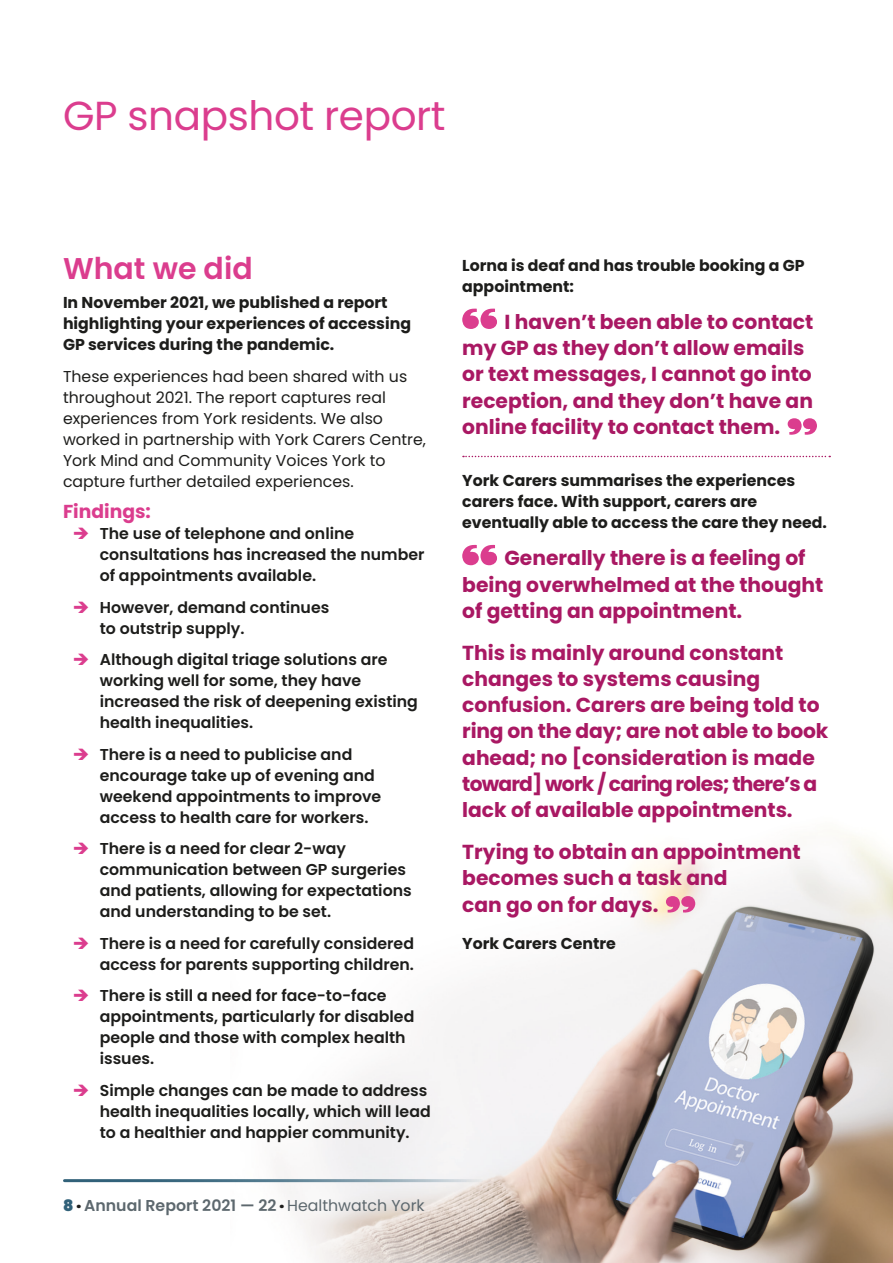
<style>
.page{position:relative;width:893px;height:1263px;background:#fff}
.page>*{position:absolute;margin:0;border:0;box-sizing:border-box;transform-origin:0 0}
.t1{font:40.5px "Poppins";letter-spacing:-.01em;color:#db3d8e}
.t2{font:600 30px "Poppins";color:#db3d8e}
.t3{font:700 20.25px/26.2px "Poppins";color:#a91863}
.t4{font:700 18.75px "Poppins";color:#db3d8e}
.t5{font:600 15.75px/21px "Poppins";color:#1d1d1b}
.t6{font:700 15.75px/21px "Poppins";color:#1d1d1b}
.t7{font:15.75px/21px "Poppins";color:#1d1d1b}
.t8{font:600 15.75px "Poppins";color:#5d686e}
.s1{font-weight:900;color:#316179}
.s2{font-weight:900;color:#1d1d1b}
.s3{font-weight:400}
</style>
<div class="page">
<img style="left:230px;top:835px;width:663px;height:428px">
<svg style="left:463px;top:456px;width:367px;height:1px"></svg>
<svg style="left:462px;top:308px;width:35px;height:21px"></svg>
<svg style="left:788px;top:418px;width:29px;height:17px"></svg>
<svg style="left:462px;top:545px;width:35px;height:20px"></svg>
<svg style="left:666px;top:896px;width:29px;height:16px"></svg>
<hr style="left:64px;top:1179px;width:418px;height:3px;background:#316179">
<h1 class="t1" style="left:63px;top:92px;width:384px">GP snapshot report</h1>
<h2 class="t2" style="left:63px;top:251px;width:191px">What we did</h2>
<p class="t6" style="left:63px;top:292px;width:349px">In November 2021, we published a report highlighting your experiences of accessing<br>GP services during the pandemic.</p>
<p class="t7" style="left:63px;top:366px;width:364px">These experiences had been shared with us throughout 2021. The report captures real experiences from York residents. We also worked in partnership with York Carers Centre, York Mind and Community Voices York to capture further detailed experiences.</p>
<p class="t4" style="left:63px;top:501px;width:89px">Findings:</p>
<p class="t5" style="left:100px;top:523px;width:326px">The use of telephone and online consultations has increased the number of appointments available.</p>
<p class="t5" style="left:100px;top:597px;width:231px">However, demand continues to outstrip supply.</p>
<p class="t5" style="left:100px;top:649px;width:320px">Although digital triage solutions are working well for some, they have increased the risk of deepening existing health inequalities.</p>
<p class="t5" style="left:100px;top:744px;width:283px">There is a need to publicise and encourage take up of evening and weekend appointments to improve access to health care for workers.</p>
<p class="t5" style="left:100px;top:838px;width:313px">There is a need for clear 2-way communication between GP surgeries and patients, allowing for expectations and understanding to be set.</p>
<p class="t5" style="left:100px;top:933px;width:316px">There is a need for carefully considered access for parents supporting children.</p>
<p class="t5" style="left:100px;top:985px;width:316px">There is still a need for face-to-face appointments, particularly for disabled people and those with complex health issues.</p>
<p class="t5" style="left:100px;top:1080px;width:332px">Simple changes can be made to address health inequalities locally, which will lead to a healthier and happier community.</p>
<p class="t8" style="left:63px;top:1197px;width:363px"><span class="s1">8</span> <span class="s2">·</span> Annual Report 2021 — 22 <span class="s2">·</span> <span class="s3">Healthwatch York</span></p>
<p class="t6" style="left:462px;top:255px;width:344px">Lorna is deaf and has trouble booking a GP appointment:</p>
<p class="t3" style="left:462px;top:309px;width:353px;text-indent:42px">I haven’t been able to contact my GP as they don’t allow emails or text messages, I cannot go into reception, and they don’t have an online facility to contact them.</p>
<p class="t6" style="left:462px;top:470px;width:366px">York Carers summarises the experiences carers face. With support, carers are eventually able to access the care they need.</p>
<p class="t3" style="left:462px;top:545px;width:363px;text-indent:42px">Generally there is a feeling of being overwhelmed at the thought of getting an appointment.</p>
<p class="t3" style="left:462px;top:640px;width:368px">This is mainly around constant changes to systems causing confusion. Carers are being told to ring on the day; are not able to book ahead; no [consideration is made toward] work / caring roles; there’s a lack of available appointments.</p>
<p class="t3" style="left:462px;top:839px;width:340px">Trying to obtain an appointment becomes such a task and<br>can go on for days.</p>
<p class="t6" style="left:462px;top:932px;width:155px">York Carers Centre</p>
</div>
